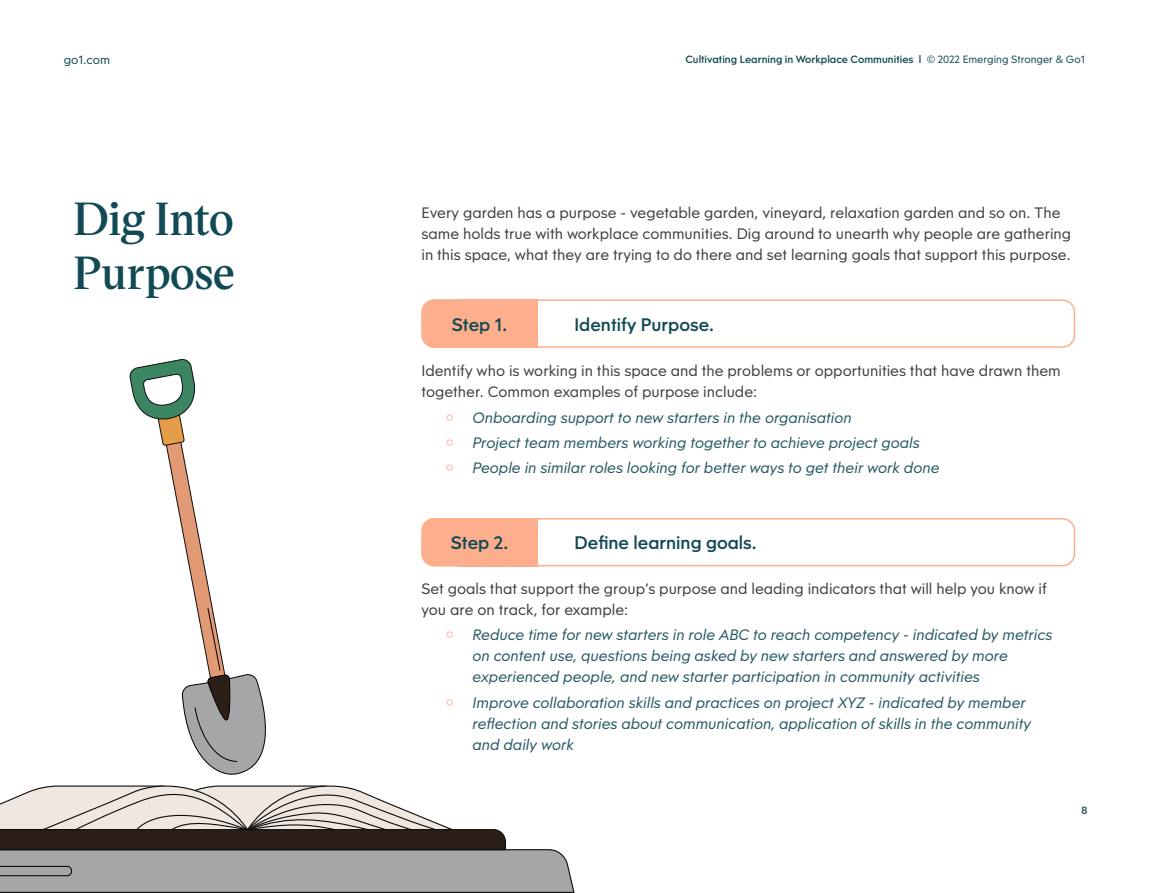
<style>
.page{position:relative;width:1149px;height:893px;background:#fff}
.page>*{position:absolute;margin:0;border:0;box-sizing:border-box;transform-origin:0 0}
.t1{font:600 45px/54px "Victor Serif";color:#114954}
.t2{font:500 18px "Obelisc";color:#114954}
.t3{font:italic 15px/21px "Obelisc";color:#295b65}
.t4{font:15px/21px "Obelisc";color:#414042}
.t5{font:12px "Obelisc";color:#114954}
.t6{font:500 10.5px "Obelisc";color:#114954}
.s1{font-weight:400}
.s2{font-family:"Victor Serif";font-weight:600;font-style:normal;font-size:16.5px;color:#fdaf8d}
</style>
<div class="page">
<div style="left:421px;top:299px;width:47px;height:49px;background:#fdaf8d;border-radius:13px"></div>
<div style="left:421px;top:299px;width:653px;height:49px;border:2px solid #fdaf8d;border-radius:12px"></div>
<div style="left:457px;top:299px;width:80px;height:49px;background:#fdaf8d"></div>
<div style="left:421px;top:518px;width:653px;height:48px;border:2px solid #fdaf8d;border-radius:12px"></div>
<svg style="left:0;top:359px;width:575px;height:534px"></svg>
<p class="t5" style="left:64px;top:51px;width:48px">go1.com</p>
<p class="t6" style="left:685px;top:51px;width:401px">Cultivating Learning in Workplace Communities l <span class="s1">© 2022 Emerging Stronger &amp; Go1</span></p>
<h1 class="t1" style="left:73px;top:189px;width:162px">Dig Into<br>Purpose</h1>
<p class="t4" style="left:421px;top:202px;width:651px">Every garden has a purpose - vegetable garden, vineyard, relaxation garden and so on. The same holds true with workplace communities. Dig around to unearth why people are gathering in this space, what they are trying to do there and set learning goals that support this purpose.</p>
<p class="t2" style="left:452px;top:311px;width:57px">Step 1.</p>
<p class="t2" style="left:574px;top:311px;width:141px">Identify Purpose.</p>
<p class="t4" style="left:421px;top:360px;width:640px">Identify who is working in this space and the problems or opportunities that have drawn them together. Common examples of purpose include:</p>
<p class="t3" style="left:445px;top:406px;width:408px"><span class="s2">•</span> Onboarding support to new starters in the organisation</p>
<p class="t3" style="left:445px;top:431px;width:475px"><span class="s2">•</span> Project team members working together to achieve project goals</p>
<p class="t3" style="left:445px;top:456px;width:495px"><span class="s2">•</span> People in similar roles looking for better ways to get their work done</p>
<p class="t2" style="left:451px;top:530px;width:59px">Step 2.</p>
<p class="t2" style="left:574px;top:530px;width:184px">Define learning goals.</p>
<p class="t4" style="left:421px;top:577px;width:626px">Set goals that support the group’s purpose and leading indicators that will help you know if you are on track, for example:</p>
<p class="t3" style="left:472px;top:623px;width:581px;text-indent:-27px"><span class="s2">•</span> Reduce time for new starters in role ABC to reach competency - indicated by metrics on content use, questions being asked by new starters and answered by more experienced people, and new starter participation in community activities</p>
<p class="t3" style="left:472px;top:691px;width:560px;text-indent:-27px"><span class="s2">•</span> Improve collaboration skills and practices on project XYZ - indicated by member reflection and stories about communication, application of skills in the community and daily work</p>
<p class="t6" style="left:1081px;top:802px;width:7px">8</p>
</div>
